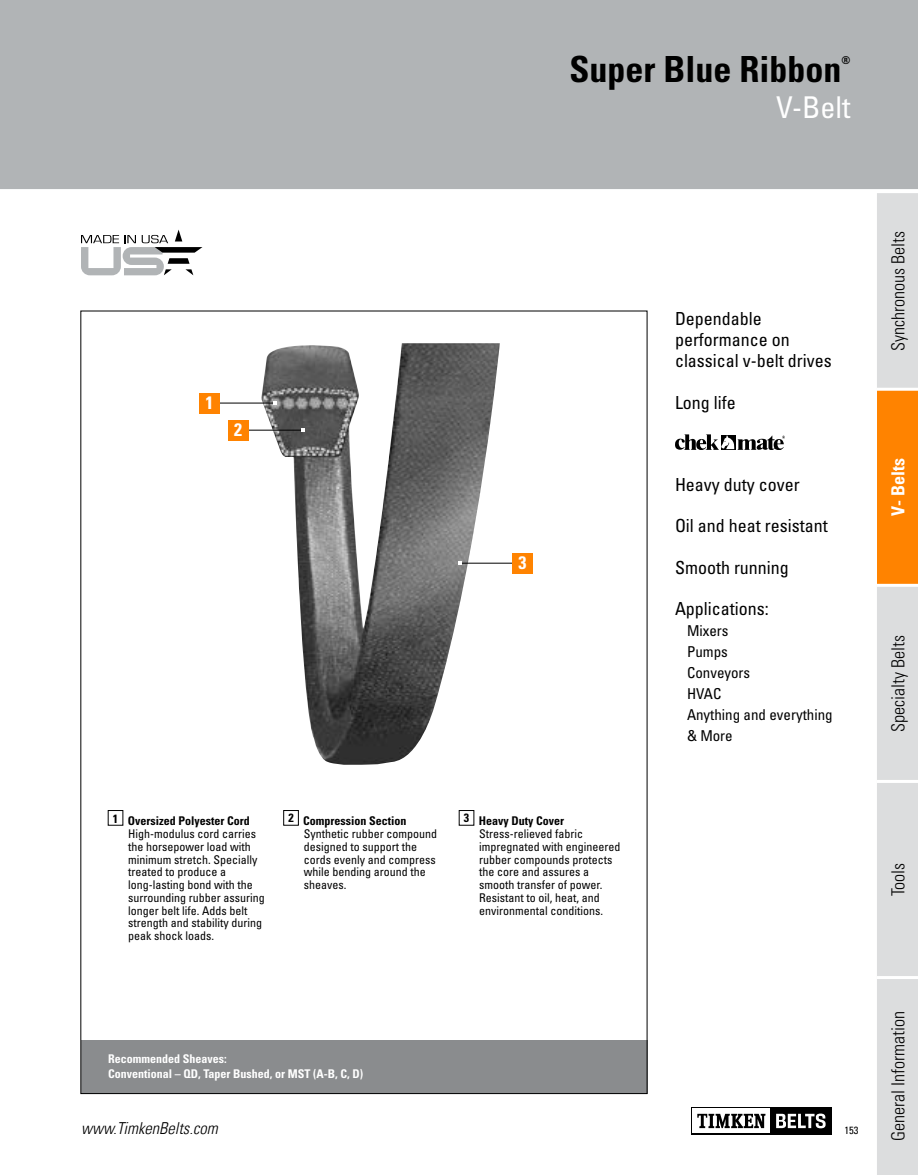
<style>
.page{position:relative;width:918px;height:1175px;background:#fff}
.page>*{position:absolute;margin:0;border:0;box-sizing:border-box;transform-origin:0 0}
.t1{font:700 condensed 36px "Univers";color:#000}
.t2{font:condensed 30px "Univers";color:#fff}
.t3{font:condensed 18px/21px "Univers";color:#000}
.t4{font:300 condensed 18px "Univers";color:#000}
.t5{font:700 condensed 18px "Univers";color:#fff}
.t6{font:italic 300 condensed 16.5px "Univers LT";color:#000}
.t7{font:condensed 15px/21px "Univers";color:#000}
.t8{font:condensed 12px/12.8px "Univers";color:#000}
.t9{font:700 condensed 12px/15px "Univers";color:#fff}
.t10{font:700 condensed 12px "Univers";color:#000}
.t11{font:700 condensed 10.8px "Univers";color:#000}
.t12{font:condensed 10.5px "Univers";color:#000}
</style>
<div class="page">
<div style="left:0;top:0;width:918px;height:189px;background:#b1b4b6"></div>
<div style="left:691px;top:1107px;width:141px;height:27px;background:#000"></div>
<div style="left:692px;top:1108px;width:78px;height:25px;background:#fff"></div>
<svg style="left:697px;top:1113px;width:68px;height:15px"></svg>
<svg style="left:776px;top:1113px;width:50px;height:15px"></svg>
<div style="left:877px;top:193px;width:41px;height:981px;background:#dcddde"></div>
<div style="left:877px;top:389px;width:41px;height:196px;background:#ff8300"></div>
<hr style="left:877px;top:388px;width:41px;height:3px;background:#fff">
<hr style="left:877px;top:584px;width:41px;height:3px;background:#fff">
<hr style="left:877px;top:780px;width:41px;height:3px;background:#fff">
<hr style="left:877px;top:976px;width:41px;height:3px;background:#fff">
<div style="left:81px;top:1040px;width:567px;height:53px;background:#8a8c8e"></div>
<img style="left:262px;top:343px;width:238px;height:421px">
<svg style="left:675px;top:434px;width:110px;height:16px"></svg>
<div style="left:108px;top:810px;width:15px;height:15px;border:1px solid #000"></div>
<div style="left:284px;top:810px;width:15px;height:15px;border:1px solid #000"></div>
<div style="left:459px;top:810px;width:15px;height:15px;border:1px solid #000"></div>
<hr style="left:217px;top:403px;width:57px;height:1px;background:#000">
<div style="left:200px;top:393px;width:20px;height:20px;background:#ff8300"></div>
<svg style="left:273px;top:401px;width:3px;height:4px"></svg>
<hr style="left:245px;top:430px;width:58px;height:1px;background:#000">
<div style="left:228px;top:420px;width:20px;height:20px;background:#ff8300"></div>
<svg style="left:301px;top:428px;width:4px;height:4px"></svg>
<hr style="left:459px;top:563px;width:57px;height:1px;background:#000">
<div style="left:512px;top:553px;width:21px;height:20px;background:#ff8300"></div>
<svg style="left:458px;top:561px;width:4px;height:4px"></svg>
<svg style="left:81px;top:230px;width:121px;height:45px"></svg>
<h1 class="t1" style="left:570px;top:47px;width:274px">Super Blue Ribbon</h1>
<p class="t11" style="left:842px;top:53px;width:10px">®</p>
<h2 class="t2" style="left:776px;top:88px;width:76px">V-Belt</h2>
<h3 class="t5" style="left:206px;top:391px;width:9px">1</h3>
<h3 class="t5" style="left:234px;top:418px;width:9px">2</h3>
<h3 class="t5" style="left:519px;top:551px;width:9px">3</h3>
<p class="t10" style="left:113px;top:813px;width:138px">1 Oversized Polyester Cord</p>
<p class="t8" style="left:128px;top:827px;width:138px">High-modulus cord carries the horsepower load with minimum stretch. Specially treated to produce a long-lasting bond with the surrounding rubber assuring longer belt life. Adds belt strength and stability during peak shock loads.</p>
<p class="t10" style="left:288px;top:813px;width:120px">2 Compression Section</p>
<p class="t8" style="left:304px;top:827px;width:135px">Synthetic rubber compound designed to support the cords evenly and compress while bending around the sheaves.</p>
<p class="t10" style="left:464px;top:813px;width:102px">3 Heavy Duty Cover</p>
<p class="t8" style="left:479px;top:827px;width:143px">Stress-relieved fabric impregnated with engineered rubber compounds protects the core and assures a smooth transfer of power.<br>Resistant to oil, heat, and environmental conditions.</p>
<p class="t9" style="left:108px;top:1050px;width:257px">Recommended Sheaves:<br>Conventional – QD, Taper Bushed, or MST (A-B, C, D)</p>
<h3 class="t3" style="left:675px;top:308px;width:158px">Dependable performance on classical v-belt drives</h3>
<h3 class="t3" style="left:675px;top:391px;width:62px">Long life</h3>
<h3 class="t3" style="left:675px;top:474px;width:126px">Heavy duty cover</h3>
<h3 class="t3" style="left:675px;top:515px;width:154px">Oil and heat resistant</h3>
<h3 class="t3" style="left:675px;top:556px;width:115px">Smooth running</h3>
<h3 class="t3" style="left:675px;top:597px;width:95px">Applications:</h3>
<p class="t7" style="left:687px;top:619px;width:147px">Mixers<br>Pumps<br>Conveyors<br>HVAC<br>Anything and everything &amp; More</p>
<h3 class="t6" style="left:81px;top:1118px;width:138px">www.TimkenBelts.com</h3>
<p class="t12" style="left:845px;top:1124px;width:15px">153</p>
<h3 class="t4" style="left:887px;top:351px;width:121px;rotate:-90deg">Synchronous Belts</h3>
<h3 class="t5" style="left:887px;top:516px;width:59px;rotate:-90deg">V- Belts</h3>
<h3 class="t4" style="left:887px;top:732px;width:98px;rotate:-90deg">Specialty Belts</h3>
<h3 class="t4" style="left:887px;top:896px;width:35px;rotate:-90deg">Tools</h3>
<h3 class="t4" style="left:887px;top:1141px;width:131px;rotate:-90deg">General Information</h3>
</div>
